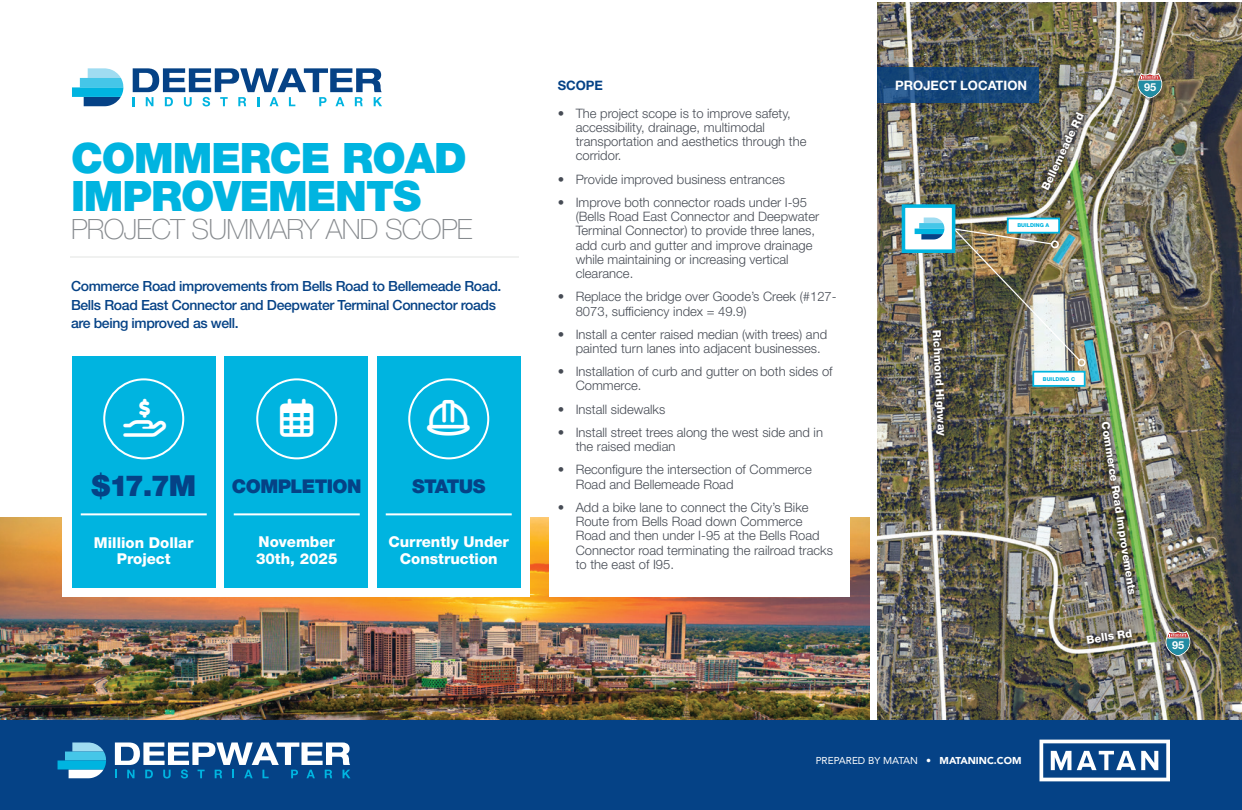
<style>
.page{position:relative;width:1242px;height:810px;background:#fff}
.page>*{position:absolute;margin:0;border:0;box-sizing:border-box;transform-origin:0 0}
.t1{font:900 42px/38px "Helvetica Neue LT Std";letter-spacing:-.025em;color:#00b4e0}
.t2{font:900 29px "Helvetica Neue LT Std";color:#054286}
.t3{font:100 28px "Helvetica Neue LT Std";letter-spacing:-.025em;color:#868a8e}
.t4{font:900 19px "Helvetica Neue LT Std";letter-spacing:-.03em;color:#054286}
.t5{font:800 15px/16.5px "Helvetica Neue LT Std";color:#fff;text-align:center}
.t6{font:500 14px/18.3px "Helvetica Neue LT Std";letter-spacing:-.025em;color:#054286}
.t7{font:300 13px/14.2px "Helvetica Neue LT Std";color:#464b54}
.t8{font:700 13px "Helvetica Neue LT Std";color:#fff}
.t9{font:700 13px "Helvetica Neue LT Std";color:#054286}
.t10{font:800 11.1px "Helvetica Neue LT Std";color:#fff}
.t11{font:700 11px "Helvetica Neue LT Std";color:#fff}
.t12{font:10px "Avenir";color:#fff}
.t13{font:800 5.3px "Helvetica Neue LT Std";color:#00b4e0}
.s1{font-weight:900}
</style>
<div class="page">
<img style="left:878px;top:2px;width:364px;height:718px">
<div style="left:1142px;top:77px;width:25px;height:25px;background:#231f20;opacity:.35"></div>
<svg style="left:1138px;top:73px;width:24px;height:25px"></svg>
<div style="left:1170px;top:635px;width:25px;height:25px;background:#231f20;opacity:.35"></div>
<svg style="left:1166px;top:631px;width:24px;height:25px"></svg>
<img style="left:953px;top:228px;width:147px;height:154px">
<div style="left:1078px;top:359px;width:8px;height:7px;border:2px solid #fff;border-radius:50%"></div>
<div style="left:1008px;top:218px;width:51px;height:15px;background:#fff"></div>
<div style="left:1007px;top:218px;width:53px;height:16px;border:2px solid #00b4e0"></div>
<div style="left:1033px;top:372px;width:52px;height:14px;background:#fff"></div>
<div style="left:1032px;top:371px;width:54px;height:16px;border:2px solid #00b4e0"></div>
<div style="left:1096px;top:417px;width:44px;height:183px;background:#231f20;opacity:.75"></div>
<div style="left:927px;top:324px;width:23px;height:117px;background:#231f20;opacity:.75"></div>
<div style="left:1081px;top:623px;width:57px;height:26px;background:#231f20;opacity:.75"></div>
<div style="left:1036px;top:107px;width:53px;height:89px;background:#231f20;opacity:.75"></div>
<img style="left:0;top:518px;width:869px;height:202px">
<svg style="left:878px;top:68px;width:162px;height:36px;background:#194879"></svg>
<div style="left:902px;top:204px;width:53px;height:49px;background:#fff;border:4px solid #00b4e0"></div>
<svg style="left:915px;top:218px;width:29px;height:21px"></svg>
<div style="left:550px;top:349px;width:300px;height:247px;background:#fff"></div>
<div style="left:62px;top:349px;width:468px;height:247px;background:#fff"></div>
<div style="left:72px;top:357px;width:144px;height:231px;background:#00b4e0"></div>
<hr style="left:81px;top:513px;width:126px;height:2px;background:#fff">
<div style="left:103px;top:378px;width:81px;height:81px;border:2px solid #fff;border-radius:50%"></div>
<div style="left:224px;top:357px;width:144px;height:231px;background:#00b4e0"></div>
<hr style="left:234px;top:513px;width:126px;height:2px;background:#fff">
<div style="left:256px;top:378px;width:81px;height:81px;border:2px solid #fff;border-radius:50%"></div>
<div style="left:377px;top:357px;width:144px;height:231px;background:#00b4e0"></div>
<hr style="left:386px;top:513px;width:126px;height:2px;background:#fff">
<div style="left:408px;top:378px;width:81px;height:81px;border:2px solid #fff;border-radius:50%"></div>
<svg style="left:72px;top:68px;width:51px;height:38px"></svg>
<svg style="left:132px;top:68px;width:250px;height:38px"></svg>
<hr style="left:70px;top:256px;width:449px;height:2px;background:#e2e4e2">
<div style="left:0;top:720px;width:1242px;height:90px;background:#054286"></div>
<svg style="left:1040px;top:740px;width:130px;height:41px"></svg>
<svg style="left:58px;top:743px;width:48px;height:35px"></svg>
<svg style="left:115px;top:742px;width:235px;height:37px"></svg>
<h1 class="t1" style="left:71px;top:139px;width:397px">COMMERCE ROAD<br>IMPROVEMENTS</h1>
<h3 class="t3" style="left:71px;top:213px;width:403px">PROJECT SUMMARY AND SCOPE</h3>
<p class="t6" style="left:71px;top:277px;width:432px">Commerce Road improvements from Bells Road to Bellemeade Road.<br>Bells Road East Connector and Deepwater Terminal Connector roads are being improved as well.</p>
<h2 class="t2" style="left:91px;top:468px;width:106px">$17.7M</h2>
<p class="t5" style="left:94px;top:534px;width:101px;line-height:16px">Million Dollar<br>Project</p>
<h3 class="t4" style="left:232px;top:475px;width:131px">COMPLETION</h3>
<p class="t5" style="left:256px;top:534px;width:83px;text-align:left">November<br>30th, 2025</p>
<h3 class="t4" style="left:412px;top:475px;width:75px">STATUS</h3>
<p class="t5" style="left:388px;top:534px;width:122px">Currently Under<br>Construction</p>
<p class="t9" style="left:558px;top:77px;width:47px">SCOPE</p>
<p class="t7" style="left:576px;top:106px;width:232px;text-indent:-18px">• The project scope is to improve safety, accessibility, drainage, multimodal transportation and aesthetics through the corridor.</p>
<p class="t7" style="left:558px;top:172px;width:229px">• Provide improved business entrances</p>
<p class="t7" style="left:576px;top:195px;width:245px;text-indent:-18px">• Improve both connector roads under I-95 (Bells Road East Connector and Deepwater Terminal Connector) to provide three lanes, add curb and gutter and improve drainage while maintaining or increasing vertical clearance.</p>
<p class="t7" style="left:576px;top:289px;width:262px;text-indent:-18px">• Replace the bridge over Goode’s Creek (#127-<br>8073, sufficiency index = 49.9)</p>
<p class="t7" style="left:576px;top:327px;width:253px;text-indent:-18px">• Install a center raised median (with trees) and painted turn lanes into adjacent businesses.</p>
<p class="t7" style="left:576px;top:364px;width:258px;text-indent:-18px">• Installation of curb and gutter on both sides of<br>Commerce.</p>
<p class="t7" style="left:558px;top:402px;width:109px">• Install sidewalks</p>
<p class="t7" style="left:576px;top:425px;width:249px;text-indent:-18px">• Install street trees along the west side and in the raised median</p>
<p class="t7" style="left:576px;top:462px;width:238px;text-indent:-18px">• Reconfigure the intersection of Commerce<br>Road and Bellemeade Road</p>
<p class="t7" style="left:576px;top:500px;width:259px;text-indent:-18px">• Add a bike lane to connect the City’s Bike Route from Bells Road down Commerce Road and then under I-95 at the Bells Road Connector road terminating the railroad tracks to the east of I95.</p>
<p class="t8" style="left:895px;top:77px;width:133px">PROJECT LOCATION</p>
<p class="t10" style="left:1038px;top:186px;width:86px;rotate:-64deg">Bellemeade Rd</p>
<p class="t13" style="left:1017px;top:222px;width:33px">BUILDING A</p>
<p class="t11" style="left:1144px;top:80px;width:14px">95</p>
<p class="t10" style="left:943px;top:329px;width:108px;rotate:87deg">Richmond Highway</p>
<p class="t13" style="left:1043px;top:376px;width:34px">BUILDING C</p>
<p class="t10" style="left:1112px;top:421px;width:177px;rotate:81deg">Commerce Road Improvements</p>
<p class="t10" style="left:1086px;top:633px;width:48px;rotate:-9deg">Bells Rd</p>
<p class="t11" style="left:1172px;top:638px;width:14px">95</p>
<p class="t12" style="left:816px;top:752px;width:207px">PREPARED BY MATAN • <span class="s1">MATANINC.COM</span></p>
</div>
